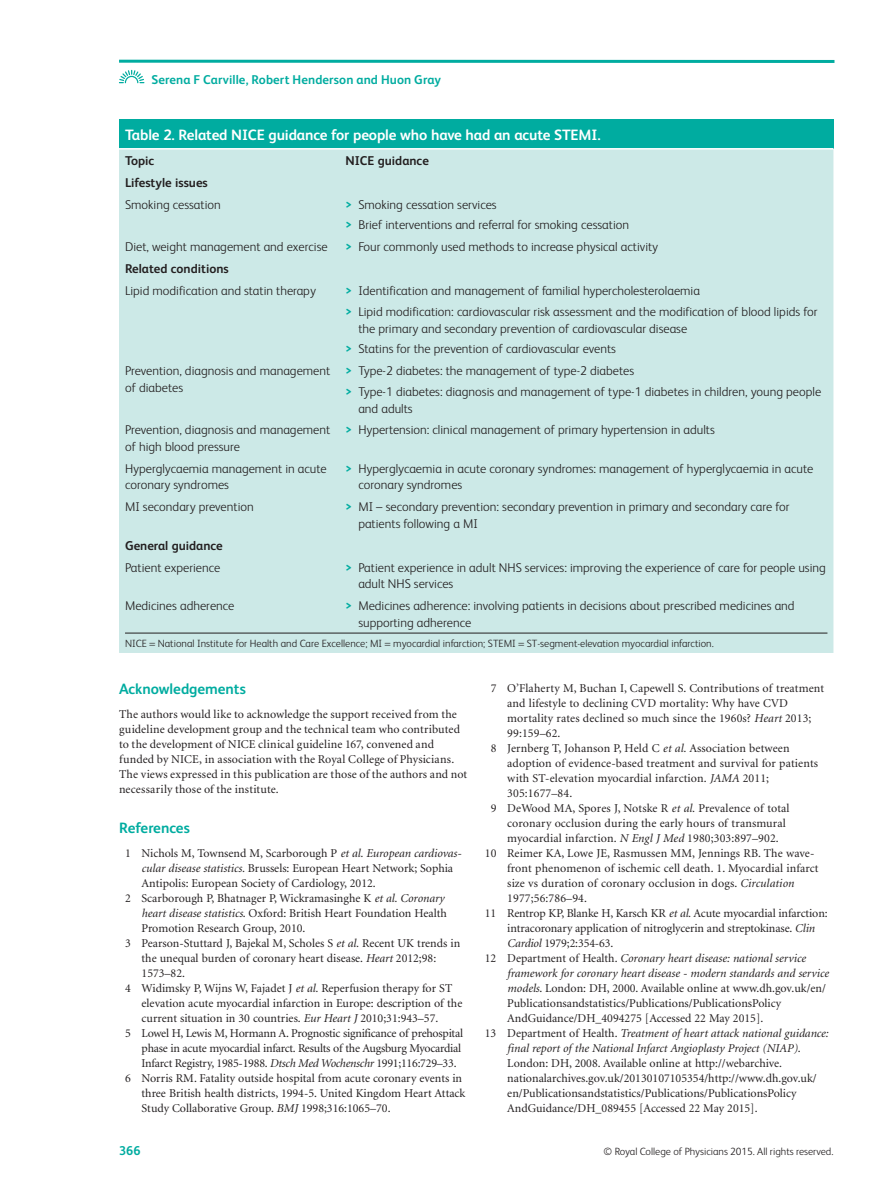
<style>
.page{position:relative;width:893px;height:1191px;background:#fff}
.page>*{position:absolute;margin:0;border:0;box-sizing:border-box;transform-origin:0 0}
.t1{font:700 15px "FS Albert";letter-spacing:-.01em;color:#fff}
.t2{font:700 15px "FS Albert";letter-spacing:-.005em;color:#00aca0}
.t3{font:300 12.75px/16.5px "FS Albert";color:#231f20}
.t4{font:700 12.75px "FS Albert";color:#231f20}
.t5{font:700 12.75px "FS Albert";letter-spacing:.005em;color:#00aca0}
.t6{font:12px/15px "Minion";color:#231f20}
.t7{font:italic 12px "Minion";color:#231f20}
.t8{font:12px "Minion";letter-spacing:-.02em;color:#231f20}
.t9{font:300 10.5px "FS Albert";color:#231f20}
.s1{font-weight:700;color:#00aca0}
.s2{font-style:italic}
.s3{font-style:normal}
</style>
<div class="page">
<hr style="left:119px;top:60px;width:715px;height:3px;background:#00aca0">
<svg style="left:119px;top:70px;width:25px;height:13px"></svg>
<div style="left:119px;top:119px;width:714px;height:30px;background:#00aca0"></div>
<div style="left:119px;top:150px;width:714px;height:503px;background:#cce9e7"></div>
<hr style="left:119px;top:148px;width:714px;height:2px;background:#fff">
<hr style="left:125px;top:632px;width:702px;height:1px;background:#231f20">
<p class="t5" style="left:151px;top:74px;width:291px">Serena F Carville, Robert Henderson and Huon Gray</p>
<p class="t1" style="left:125px;top:128px;width:477px">Table 2. Related NICE guidance for people who have had an acute STEMI.</p>
<p class="t4" style="left:125px;top:155px;width:31px">Topic</p>
<p class="t4" style="left:346px;top:155px;width:85px">NICE guidance</p>
<p class="t4" style="left:125px;top:177px;width:84px">Lifestyle issues</p>
<p class="t3" style="left:125px;top:197px;width:97px">Smoking cessation</p>
<p class="t3" style="left:346px;top:195px;width:285px;line-height:20.7px"><span class="s1">&gt;</span> Smoking cessation services<br><span class="s1">&gt;</span> Brief interventions and referral for smoking cessation</p>
<p class="t3" style="left:125px;top:240px;width:204px">Diet, weight management and exercise</p>
<p class="t3" style="left:346px;top:240px;width:314px"><span class="s1">&gt;</span> Four commonly used methods to increase physical activity</p>
<p class="t4" style="left:125px;top:264px;width:105px">Related conditions</p>
<p class="t3" style="left:125px;top:284px;width:192px">Lipid modification and statin therapy</p>
<p class="t3" style="left:346px;top:282px;width:473px;line-height:20.7px"><span class="s1">&gt;</span> Identification and management of familial hypercholesterolaemia<br><span class="s1">&gt;</span> Lipid modification: cardiovascular risk assessment and the modification of blood lipids for</p>
<p class="t3" style="left:346px;top:319px;width:343px;line-height:20.7px;text-indent:13px">the primary and secondary prevention of cardiovascular disease <span class="s1">&gt;</span> Statins for the prevention of cardiovascular events</p>
<p class="t3" style="left:125px;top:364px;width:207px">Prevention, diagnosis and management of diabetes</p>
<p class="t3" style="left:346px;top:362px;width:477px;line-height:20.7px"><span class="s1">&gt;</span> Type-2 diabetes: the management of type-2 diabetes<br><span class="s1">&gt;</span> Type-1 diabetes: diagnosis and management of type-1 diabetes in children, young people</p>
<p class="t3" style="left:358px;top:401px;width:56px">and adults</p>
<p class="t3" style="left:125px;top:423px;width:207px">Prevention, diagnosis and management of high blood pressure</p>
<p class="t3" style="left:346px;top:423px;width:371px"><span class="s1">&gt;</span> Hypertension: clinical management of primary hypertension in adults</p>
<p class="t3" style="left:125px;top:462px;width:203px">Hyperglycaemia management in acute coronary syndromes</p>
<p class="t3" style="left:358px;top:462px;width:456px;text-indent:-13px"><span class="s1">&gt;</span> Hyperglycaemia in acute coronary syndromes: management of hyperglycaemia in acute coronary syndromes</p>
<p class="t3" style="left:125px;top:500px;width:130px">MI secondary prevention</p>
<p class="t3" style="left:358px;top:500px;width:433px;text-indent:-13px"><span class="s1">&gt;</span> MI – secondary prevention: secondary prevention in primary and secondary care for patients following a MI</p>
<p class="t4" style="left:125px;top:540px;width:99px">General guidance</p>
<p class="t3" style="left:125px;top:560px;width:97px">Patient experience</p>
<p class="t3" style="left:358px;top:560px;width:469px;text-indent:-13px"><span class="s1">&gt;</span> Patient experience in adult NHS services: improving the experience of care for people using adult NHS services</p>
<p class="t3" style="left:125px;top:599px;width:111px">Medicines adherence</p>
<p class="t3" style="left:358px;top:599px;width:438px;text-indent:-13px"><span class="s1">&gt;</span> Medicines adherence: involving patients in decisions about prescribed medicines and supporting adherence</p>
<p class="t9" style="left:125px;top:639px;width:590px">NICE National Institute for Health and Care Excellence; MI myocardial infarction; STEMI ST-segment-elevation myocardial infarction.</p>
<p class="t2" style="left:119px;top:683px;width:128px">Acknowledgements</p>
<p class="t6" style="left:119px;top:707px;width:350px">The authors would like to acknowledge the support received from the guideline development group and the technical team who contributed to the development of NICE clinical guideline 167, convened and funded by NICE, in association with the Royal College of Physicians.<br>The views expressed in this publication are those of the authors and not necessarily those of the institute.</p>
<p class="t2" style="left:119px;top:822px;width:72px">References</p>
<p class="t6" style="left:125px;top:846px;width:338px">1 Nichols M, Townsend M, Scarborough P <span class="s2">et al. European cardiovas-</span></p>
<p class="t6" style="left:142px;top:861px;width:313px"><span class="s2">cular disease statistics.</span> Brussels: European Heart Network; Sophia</p>
<p class="t6" style="left:142px;top:876px;width:236px">Antipolis: European Society of Cardiology, 2012.</p>
<p class="t6" style="left:125px;top:891px;width:321px">2 Scarborough P, Bhatnager P, Wickramasinghe K <span class="s2">et al. Coronary</span></p>
<p class="t6" style="left:142px;top:906px;width:307px"><span class="s2">heart disease statistics</span>. Oxford: British Heart Foundation Health</p>
<p class="t6" style="left:142px;top:921px;width:165px">Promotion Research Group, 2010.</p>
<p class="t6" style="left:125px;top:936px;width:337px">3 Pearson-Stuttard J, Bajekal M, Scholes S <span class="s2">et al.</span> Recent UK trends in</p>
<p class="t6" style="left:142px;top:951px;width:296px">the unequal burden of coronary heart disease. <span class="s2">Heart</span> 2012;98:</p>
<p class="t6" style="left:142px;top:966px;width:45px">1573–82.</p>
<p class="t6" style="left:125px;top:981px;width:329px">4 Widimsky P, Wijns W, Fajadet J <span class="s2">et al.</span> Reperfusion therapy for ST</p>
<p class="t6" style="left:142px;top:996px;width:322px">elevation acute myocardial infarction in Europe: description of the</p>
<p class="t6" style="left:142px;top:1011px;width:298px">current situation in 30 countries. <span class="s2">Eur Heart J</span> 2010;31:943–57.</p>
<p class="t8" style="left:125px;top:1028px;width:340px">5 Lowel H, Lewis M, Hormann A. Prognostic significance of prehospital</p>
<p class="t8" style="left:142px;top:1043px;width:321px">phase in acute myocardial infarct. Results of the Augsburg Myocardial</p>
<p class="t8" style="left:142px;top:1058px;width:316px">Infarct Registry, 1985-1988. <span class="s2">Dtsch Med Wochenschr</span> 1991;116:729–33.</p>
<p class="t6" style="left:125px;top:1071px;width:339px">6 Norris RM. Fatality outside hospital from acute coronary events in</p>
<p class="t6" style="left:142px;top:1086px;width:325px">three British health districts, 1994-5. United Kingdom Heart Attack</p>
<p class="t6" style="left:142px;top:1101px;width:250px">Study Collaborative Group. <span class="s2">BMJ</span> 1998;316:1065–70.</p>
<p class="t6" style="left:491px;top:681px;width:335px">7 O’Flaherty M, Buchan I, Capewell S. Contributions of treatment</p>
<p class="t6" style="left:507px;top:696px;width:282px">and lifestyle to declining CVD mortality: Why have CVD</p>
<p class="t6" style="left:507px;top:711px;width:306px">mortality rates declined so much since the 1960s? <span class="s2">Heart</span> 2013;</p>
<p class="t6" style="left:507px;top:726px;width:55px">99:159–62.</p>
<p class="t6" style="left:491px;top:741px;width:300px">8 Jernberg T, Johanson P, Held C <span class="s2">et al.</span> Association between</p>
<p class="t6" style="left:507px;top:756px;width:312px">adoption of evidence-based treatment and survival for patients</p>
<p class="t6" style="left:507px;top:771px;width:263px">with ST-elevation myocardial infarction. <span class="s2">JAMA</span> 2011;</p>
<p class="t6" style="left:507px;top:786px;width:66px">305:1677–84.</p>
<p class="t6" style="left:491px;top:801px;width:300px">9 DeWood MA, Spores J, Notske R <span class="s2">et al.</span> Prevalence of total</p>
<p class="t6" style="left:507px;top:816px;width:280px">coronary occlusion during the early hours of transmural</p>
<p class="t6" style="left:507px;top:831px;width:273px">myocardial infarction. <span class="s2">N Engl J Med</span> 1980;303:897–902.</p>
<p class="t6" style="left:485px;top:846px;width:331px">10 Reimer KA, Lowe JE, Rasmussen MM, Jennings RB. The wave-</p>
<p class="t6" style="left:507px;top:861px;width:313px">front phenomenon of ischemic cell death. 1. Myocardial infarct</p>
<p class="t6" style="left:507px;top:876px;width:288px">size vs duration of coronary occlusion in dogs. <span class="s2">Circulation</span></p>
<p class="t6" style="left:507px;top:891px;width:81px">1977;56:786–94.</p>
<p class="t6" style="left:485px;top:906px;width:344px">11 Rentrop KP, Blanke H, Karsch KR <span class="s2">et al.</span> Acute myocardial infarction:</p>
<p class="t6" style="left:507px;top:921px;width:309px">intracoronary application of nitroglycerin and streptokinase. <span class="s2">Clin</span></p>
<p class="t6" style="left:507px;top:936px;width:108px"><span class="s2">Cardiol</span> 1979;2:354-63.</p>
<p class="t7" style="left:485px;top:953px;width:322px"><span class="s3">12 Department of Health.</span> Coronary heart disease: national service</p>
<p class="t7" style="left:507px;top:968px;width:323px">framework for coronary heart disease - modern standards and service</p>
<p class="t6" style="left:507px;top:981px;width:320px"><span class="s2">models</span>. London: DH, 2000. Available online at www.dh.gov.uk/en/</p>
<p class="t6" style="left:507px;top:996px;width:275px">Publicationsandstatistics/Publications/PublicationsPolicy</p>
<p class="t6" style="left:507px;top:1011px;width:258px">AndGuidance/DH_4094275 [Accessed 22 May 2015].</p>
<p class="t7" style="left:485px;top:1028px;width:345px"><span class="s3">13 Department of Health.</span> Treatment of heart attack national guidance:</p>
<p class="t7" style="left:507px;top:1043px;width:295px">final report of the National Infarct Angioplasty Project (NIAP)<span class="s3">.</span></p>
<p class="t6" style="left:507px;top:1056px;width:276px">London: DH, 2008. Available online at http://webarchive.</p>
<p class="t6" style="left:507px;top:1071px;width:311px">nationalarchives.gov.uk/20130107105354/http://www.dh.gov.uk/</p>
<p class="t6" style="left:507px;top:1086px;width:291px">en/Publicationsandstatistics/Publications/PublicationsPolicy</p>
<p class="t6" style="left:507px;top:1101px;width:252px">AndGuidance/DH_089455 [Accessed 22 May 2015].</p>
<p class="t5" style="left:119px;top:1145px;width:23px">366</p>
<p class="t9" style="left:604px;top:1147px;width:231px">© Royal College of Physicians 2015. All rights reserved.</p>
</div>
